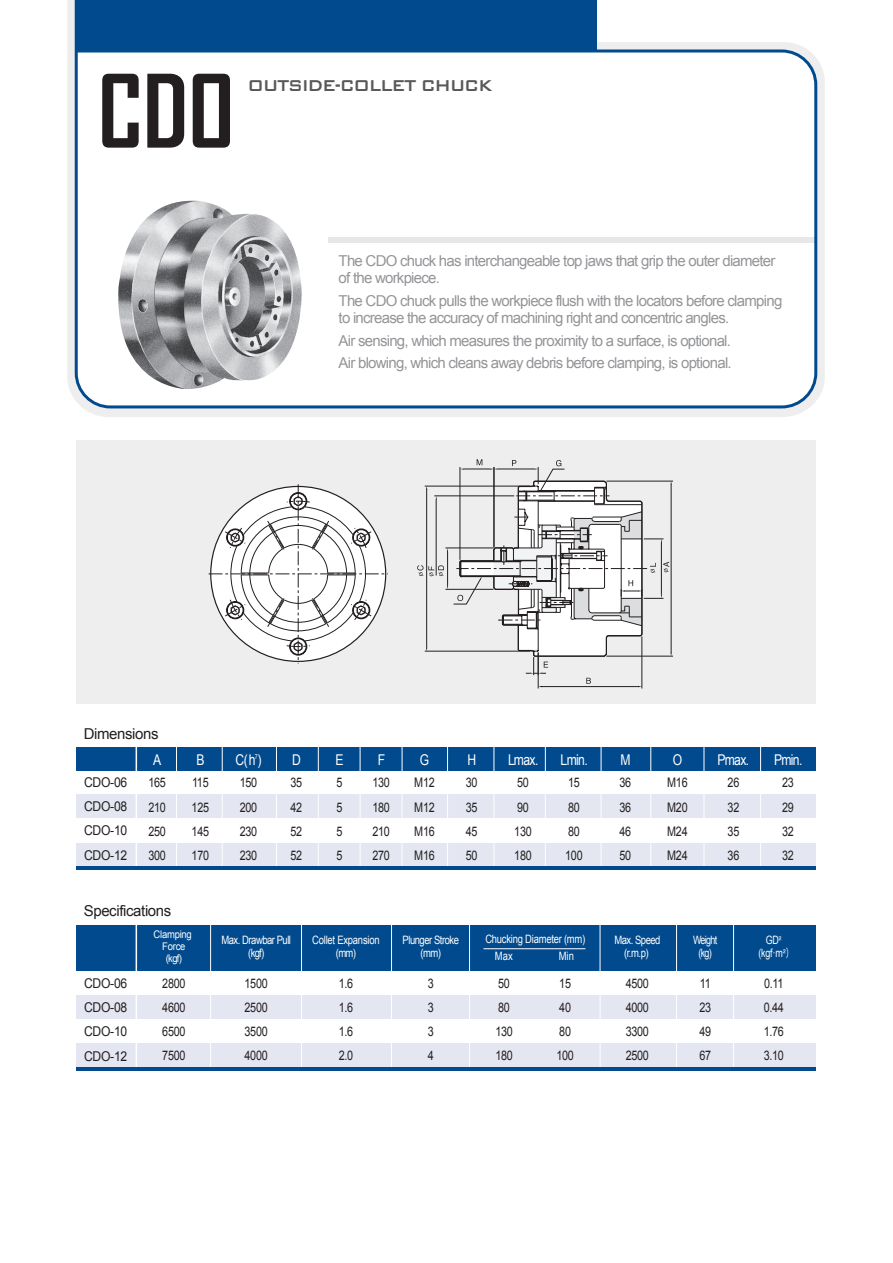
<style>
.page{position:relative;width:893px;height:1263px;background:#fff}
.page>*{position:absolute;margin:0;border:0;box-sizing:border-box;transform-origin:0 0}
.t1{font:700 96.75px "Agency FB";color:#231f20}
.t2{font:500 21px "Bank Gothic BT";letter-spacing:-.075em;color:#57585a;scale:.9 1}
.t3{font:15px/17.2px "Arial";letter-spacing:-.05em;color:#939598}
.t4{font:15px "Arial";letter-spacing:-.025em;color:#231f20}
.t5{font:14.85px "Arial";letter-spacing:-.05em;color:#fff;scale:.82 1}
.t6{font:14.85px "Arial";letter-spacing:-.05em;color:#fff;scale:.81 1}
.t7{font:13.5px/24.3px "Arial";letter-spacing:-.025em;color:#231f20;text-align:justify;scale:.9 1}
.t8{font:13.2px/24.2px "Arial";letter-spacing:-.025em;color:#231f20;text-align:justify;scale:.82 1}
.t9{font:11.55px/12.6px "Arial";letter-spacing:-.05em;color:#fff;text-align:center;scale:.82 1}
.t10{font:11.55px/12.6px "Arial";letter-spacing:-.025em;color:#fff;text-align:center;scale:.82 1}
.t11{font:11.55px/12.6px "Arial";letter-spacing:-.05em;color:#fff;text-align:center;scale:.77 1}
.t12{font:11.55px/12.6px "Arial";letter-spacing:-.075em;color:#fff;text-align:center;scale:.77 1}
.t13{font:10.5px/12px "Arial";letter-spacing:-.025em;color:#fff;text-align:center;scale:.9 1}
.t14{font:6.6px "Arial";color:#fff;scale:.82 1}
.s1{font-family:"Gulim"}
</style>
<div class="page">
<div style="left:76px;top:440px;width:740px;height:263px;background:#eeeeef"></div>
<div style="left:76px;top:747px;width:740px;height:23px;background:#004a8d"></div>
<div style="left:76px;top:794px;width:740px;height:24px;background:#e4e7f1"></div>
<div style="left:76px;top:843px;width:740px;height:24px;background:#e4e7f1"></div>
<hr style="left:136px;top:746px;width:1px;height:121px;background:#fff">
<hr style="left:176px;top:746px;width:1px;height:121px;background:#fff">
<hr style="left:222px;top:746px;width:1px;height:121px;background:#fff">
<hr style="left:276px;top:746px;width:1px;height:121px;background:#fff">
<hr style="left:318px;top:746px;width:1px;height:121px;background:#fff">
<hr style="left:360px;top:746px;width:1px;height:121px;background:#fff">
<hr style="left:402px;top:746px;width:1px;height:121px;background:#fff">
<hr style="left:447px;top:746px;width:1px;height:121px;background:#fff">
<hr style="left:494px;top:746px;width:1px;height:121px;background:#fff">
<hr style="left:545px;top:746px;width:1px;height:121px;background:#fff">
<hr style="left:601px;top:746px;width:1px;height:121px;background:#fff">
<hr style="left:650px;top:746px;width:1px;height:121px;background:#fff">
<hr style="left:704px;top:746px;width:1px;height:121px;background:#fff">
<hr style="left:760px;top:746px;width:1px;height:121px;background:#fff">
<hr style="left:76px;top:867px;width:740px;height:3px;background:#004a8d">
<div style="left:76px;top:925px;width:740px;height:46px;background:#004a8d"></div>
<div style="left:76px;top:994px;width:740px;height:24px;background:#e4e7f1"></div>
<div style="left:76px;top:1043px;width:740px;height:24px;background:#e4e7f1"></div>
<hr style="left:136px;top:923px;width:1px;height:147px;background:#fff">
<hr style="left:210px;top:925px;width:1px;height:144px;background:#fff">
<hr style="left:301px;top:925px;width:1px;height:144px;background:#fff">
<hr style="left:391px;top:925px;width:1px;height:144px;background:#fff">
<hr style="left:469px;top:925px;width:1px;height:144px;background:#fff">
<hr style="left:600px;top:925px;width:1px;height:144px;background:#fff">
<hr style="left:676px;top:925px;width:1px;height:144px;background:#fff">
<hr style="left:733px;top:925px;width:1px;height:144px;background:#fff">
<hr style="left:76px;top:1067px;width:740px;height:3px;background:#004a8d">
<hr style="left:483px;top:948px;width:102px;height:1px;background:#fff">
<svg style="left:67px;top:0;width:758px;height:417px;background:#e6e9ec"></svg>
<svg style="left:75px;top:0;width:742px;height:408px"></svg>
<img style="left:117px;top:201px;width:186px;height:189px">
<hr style="left:642px;top:636px;width:1px;height:52px;background:#231f20">
<hr style="left:538px;top:653px;width:1px;height:35px;background:#231f20">
<svg style="left:417px;top:459px;width:256px;height:228px"></svg>
<svg style="left:209px;top:484px;width:179px;height:180px"></svg>
<h1 class="t1" style="left:98px;top:51px;width:138px">CDO</h1>
<h2 class="t2" style="left:248px;top:74px;width:274px">OUTSIDE-COLLET CHUCK</h2>
<p class="t4" style="left:84px;top:724px;width:76px">Dimensions</p>
<p class="t3" style="left:339px;top:252px;width:438px">The CDO chuck has interchangeable top jaws that grip the outer diameter of the workpiece.</p>
<p class="t3" style="left:339px;top:292px;width:445px">The CDO chuck pulls the workpiece flush with the locators before clamping to increase the accuracy of machining right and concentric angles.</p>
<p class="t3" style="left:339px;top:329px;width:395px;line-height:22.5px">Air sensing, which measures the proximity to a surface, is optional.<br>Air blowing, which cleans away debris before clamping, is optional.</p>
<p class="t5" style="left:153px;top:749px;width:11px">A</p>
<p class="t5" style="left:196px;top:749px;width:11px">B</p>
<p class="t5" style="left:236px;top:749px;width:33px">C(h)</p>
<p class="t14" style="left:255px;top:752px;width:5px">7</p>
<p class="t5" style="left:292px;top:749px;width:12px">D</p>
<p class="t5" style="left:336px;top:749px;width:11px">E</p>
<p class="t5" style="left:378px;top:749px;width:11px">F</p>
<p class="t6" style="left:420px;top:749px;width:13px">G</p>
<p class="t5" style="left:467px;top:749px;width:12px">H</p>
<p class="t7" style="left:84px;top:770px;width:49px">CDO-06<br>CDO-08<br>CDO-10<br>CDO-12</p>
<p class="t8" style="left:148px;top:771px;width:23px">165<br>210<br>250<br>300</p>
<p class="t8" style="left:192px;top:771px;width:23px">115<br>125<br>145<br>170</p>
<p class="t8" style="left:240px;top:771px;width:23px">150<br>200<br>230<br>230</p>
<p class="t8" style="left:290px;top:771px;width:16px">35<br>42<br>52<br>52</p>
<p class="t8" style="left:336px;top:771px;width:9px">5<br>5<br>5<br>5</p>
<p class="t8" style="left:372px;top:771px;width:23px">130<br>180<br>210<br>270</p>
<p class="t8" style="left:414px;top:771px;width:26px">M12<br>M12<br>M16<br>M16</p>
<p class="t8" style="left:466px;top:771px;width:16px">30<br>35<br>45<br>50</p>
<p class="t5" style="left:508px;top:749px;width:39px">Lmax.</p>
<p class="t8" style="left:514px;top:771px;width:23px;text-align:left">50<br>90<br>130<br>180</p>
<p class="t5" style="left:560px;top:749px;width:35px">Lmin.</p>
<p class="t8" style="left:565px;top:771px;width:23px;text-align:left">15<br>80<br>80<br>100</p>
<p class="t5" style="left:621px;top:749px;width:14px">M</p>
<p class="t8" style="left:619px;top:771px;width:16px">36<br>36<br>46<br>50</p>
<p class="t5" style="left:673px;top:749px;width:13px">O</p>
<p class="t8" style="left:667px;top:771px;width:26px">M16<br>M20<br>M24<br>M24</p>
<p class="t5" style="left:717px;top:749px;width:40px">Pmax.</p>
<p class="t8" style="left:728px;top:771px;width:16px">26<br>32<br>35<br>36</p>
<p class="t5" style="left:774px;top:749px;width:36px">Pmin.</p>
<p class="t8" style="left:782px;top:771px;width:16px">23<br>29<br>32<br>32</p>
<p class="t4" style="left:84px;top:901px;width:89px">Specifications</p>
<p class="t13" style="left:154px;top:929px;width:44px">Clamping<br>Force (kgf)</p>
<p class="t9" style="left:614px;top:934px;width:58px">Max. Speed (r.m.p)</p>
<p class="t10" style="left:312px;top:934px;width:84px">Collet Expansion (mm)</p>
<p class="t10" style="left:495px;top:930px;width:112px;line-height:17.2px;text-align:left;text-indent:-10px">Chucking Diameter (mm)<br>Max</p>
<p class="t9" style="left:403px;top:934px;width:70px">Plunger Stroke (mm)</p>
<p class="t9" style="left:221px;top:934px;width:86px">Max. Drawbar Pull (kgf)</p>
<p class="t9" style="left:559px;top:950px;width:20px">Min</p>
<p class="t12" style="left:693px;top:934px;width:33px">Weight (kg)</p>
<p class="t11" style="left:758px;top:934px;width:41px">GD<span class="s1">² </span>(kgf<span class="s1">·</span>m<span class="s1">²)</span></p>
<p class="t7" style="left:84px;top:971px;width:49px">CDO-06<br>CDO-08<br>CDO-10<br>CDO-12</p>
<p class="t8" style="left:162px;top:971px;width:30px">2800<br>4600<br>6500<br>7500</p>
<p class="t8" style="left:245px;top:971px;width:30px">1500<br>2500<br>3500<br>4000</p>
<p class="t8" style="left:428px;top:971px;width:9px">3<br>3<br>3<br>4</p>
<p class="t8" style="left:339px;top:971px;width:19px">1.6<br>1.6<br>1.6<br>2.0</p>
<p class="t8" style="left:495px;top:971px;width:23px;text-align:left">50<br>80<br>130<br>180</p>
<p class="t8" style="left:556px;top:971px;width:23px;text-align:left">15<br>40<br>80<br>100</p>
<p class="t8" style="left:626px;top:971px;width:30px">4500<br>4000<br>3300<br>2500</p>
<p class="t8" style="left:699px;top:971px;width:16px">11<br>23<br>49<br>67</p>
<p class="t8" style="left:764px;top:971px;width:26px">0.11<br>0.44<br>1.76<br>3.10</p>
</div>
